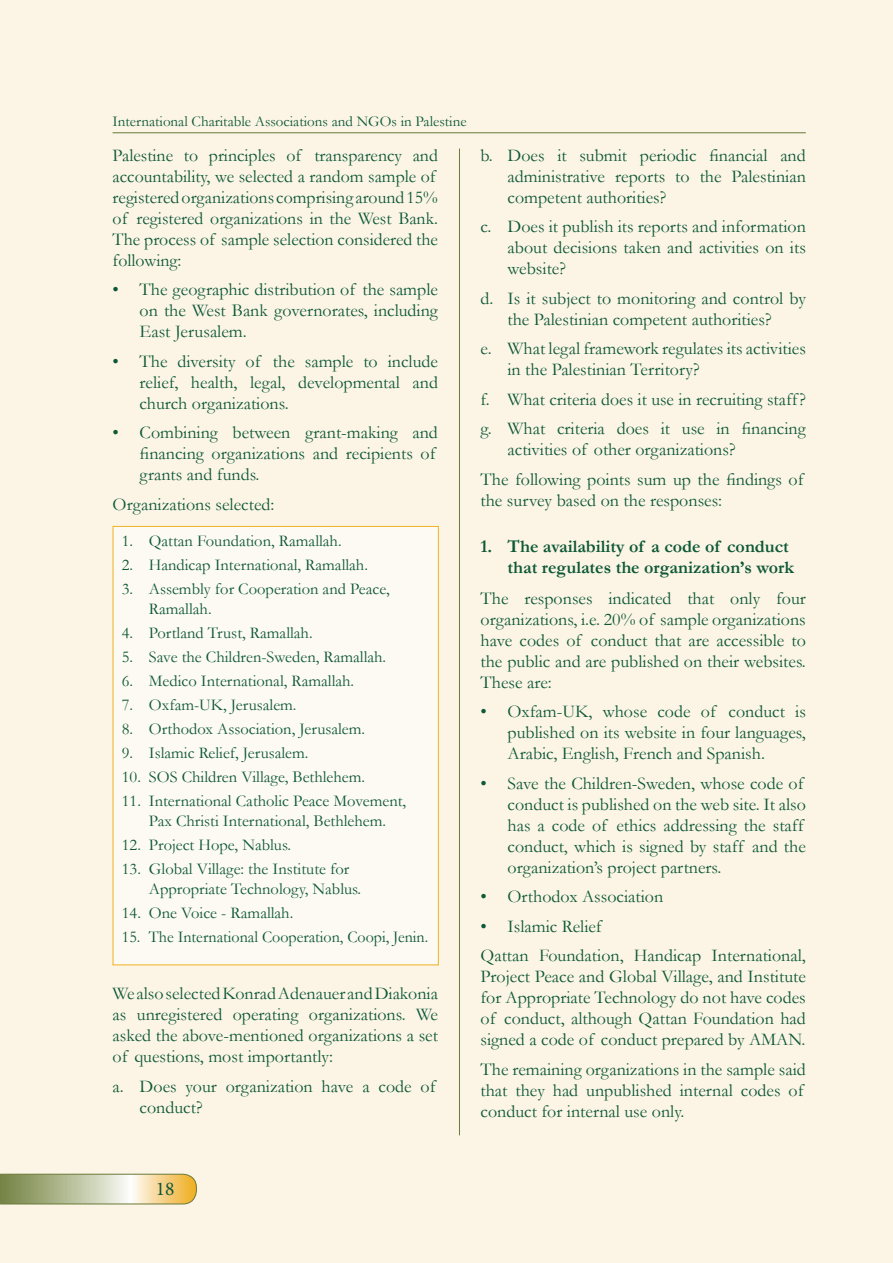
<style>
.page{position:relative;width:893px;height:1263px;background:#fcf5e6}
.page>*{position:absolute;margin:0;border:0;box-sizing:border-box;transform-origin:0 0}
.t1{font:19.5px "Minion Pro";color:#0d5835}
.t2{font:18px/21px "Garamond";color:#0d5835}
.t3{font:700 18px/21.6px "Garamond";color:#0d5835;text-align:right}
.t4{font:16.5px/19.8px "Garamond";color:#0d5835}
.t5{font:15px "Garamond";color:#0d5835}
</style>
<div class="page">
<hr style="left:113px;top:133px;width:693px;height:1px;background:#697937">
<svg style="left:0;top:1174px;width:197px;height:30px"></svg>
<hr style="left:459px;top:149px;width:1px;height:986px;background:#697937">
<div style="left:113px;top:526px;width:325px;height:439px;background:#fdfaf3"></div>
<div style="left:113px;top:526px;width:326px;height:439px;border:1px solid #efb11f"></div>
<p class="t5" style="left:113px;top:113px;width:356px">International Charitable Associations and NGOs in Palestine</p>
<p class="t2" style="left:113px;top:145px;width:327px">Palestine to principles of transparency and accountability, we selected a random sample of registered organizations comprising around 15% of registered organizations in the West Bank.<br>The process of sample selection considered the following:</p>
<p class="t2" style="left:140px;top:279px;width:300px;text-align:justify;text-indent:-27px">• The geographic distribution of the sample on the West Bank governorates, including East Jerusalem.</p>
<p class="t2" style="left:140px;top:351px;width:300px;text-align:justify;text-indent:-27px">• The diversity of the sample to include relief, health, legal, developmental and church organizations.</p>
<p class="t2" style="left:140px;top:422px;width:300px;text-indent:-27px">• Combining between grant-making and financing organizations and recipients of grants and funds.</p>
<p class="t2" style="left:113px;top:494px;width:163px">Organizations selected:</p>
<p class="t4" style="left:122px;top:531px;width:221px">1. Qattan Foundation, Ramallah.</p>
<p class="t4" style="left:122px;top:555px;width:248px">2. Handicap International, Ramallah.</p>
<p class="t4" style="left:149px;top:579px;width:242px;text-indent:-27px">3. Assembly for Cooperation and Peace,<br>Ramallah.</p>
<p class="t4" style="left:122px;top:623px;width:192px">4. Portland Trust, Ramallah.</p>
<p class="t4" style="left:122px;top:647px;width:266px">5. Save the Children-Sweden, Ramallah.</p>
<p class="t4" style="left:122px;top:671px;width:234px">6. Medico International, Ramallah.</p>
<p class="t4" style="left:122px;top:695px;width:176px">7. Oxfam-UK, Jerusalem.</p>
<p class="t4" style="left:122px;top:719px;width:245px">8. Orthodox Association, Jerusalem.</p>
<p class="t4" style="left:122px;top:743px;width:188px">9. Islamic Relief, Jerusalem.</p>
<p class="t4" style="left:122px;top:768px;width:245px">10. SOS Children Village, Bethlehem.</p>
<p class="t4" style="left:122px;top:792px;width:286px;text-align:center">11. International Catholic Peace Movement,<br>Pax Christi International, Bethlehem.</p>
<p class="t4" style="left:122px;top:835px;width:171px">12. Project Hope, Nablus.</p>
<p class="t4" style="left:149px;top:859px;width:214px;text-indent:-27px">13. Global Village: the Institute for<br>Appropriate Technology, Nablus.</p>
<p class="t4" style="left:122px;top:903px;width:173px">14. One Voice - Ramallah.</p>
<p class="t4" style="left:122px;top:927px;width:308px">15. The International Cooperation, Coopi, Jenin.</p>
<p class="t2" style="left:113px;top:983px;width:327px;text-align:justify">We also selected Konrad Adenauer and Diakonia as unregistered operating organizations. We asked the above-mentioned organizations a set of questions, most importantly:</p>
<p class="t2" style="left:140px;top:1076px;width:297px;text-indent:-27px">a. Does your organization have a code of conduct?</p>
<p class="t2" style="left:507px;top:145px;width:300px;text-align:justify;text-indent:-27px">b. Does it submit periodic financial and administrative reports to the Palestinian competent authorities?</p>
<p class="t2" style="left:507px;top:216px;width:300px;text-align:justify;text-indent:-27px">c. Does it publish its reports and information about decisions taken and activities on its website?</p>
<p class="t2" style="left:480px;top:288px;width:327px;text-align:center">d. Is it subject to monitoring and control by the Palestinian competent authorities?</p>
<p class="t2" style="left:507px;top:338px;width:300px;text-indent:-27px">e. What legal framework regulates its activities in the Palestinian Territory?</p>
<p class="t2" style="left:480px;top:385px;width:327px;line-height:29.5px">f. What criteria does it use in recruiting staff? g. What criteria does it use in financing</p>
<p class="t2" style="left:480px;top:435px;width:324px;line-height:29.5px;text-indent:27px">activities of other organizations?<br>The following points sum up the findings of</p>
<p class="t2" style="left:480px;top:490px;width:243px">the survey based on the responses:</p>
<p class="t3" style="left:480px;top:536px;width:315px">1. The availability of a code of conduct that regulates the organization’s work</p>
<p class="t2" style="left:480px;top:588px;width:327px;text-align:justify">The responses indicated that only four organizations, i.e. 20% of sample organizations have codes of conduct that are accessible to the public and are published on their websites.<br>These are:</p>
<p class="t2" style="left:507px;top:702px;width:300px;text-align:justify;text-indent:-27px">• Oxfam-UK, whose code of conduct is published on its website in four languages, Arabic, English, French and Spanish.</p>
<p class="t2" style="left:507px;top:773px;width:300px;text-indent:-27px">• Save the Children-Sweden, whose code of conduct is published on the web site. It also has a code of ethics addressing the staff conduct, which is signed by staff and the organization’s project partners.</p>
<p class="t2" style="left:480px;top:887px;width:184px">• Orthodox Association</p>
<p class="t2" style="left:480px;top:912px;width:327px;line-height:29.5px">• Islamic Relief<br>Qattan Foundation, Handicap International,</p>
<p class="t2" style="left:480px;top:967px;width:327px;text-align:justify">Project Peace and Global Village, and Institute for Appropriate Technology do not have codes of conduct, although Qattan Foundation had signed a code of conduct prepared by AMAN.</p>
<p class="t2" style="left:480px;top:1059px;width:327px">The remaining organizations in the sample said that they had unpublished internal codes of conduct for internal use only.</p>
<p class="t1" style="left:156px;top:1177px;width:20px">18</p>
</div>
